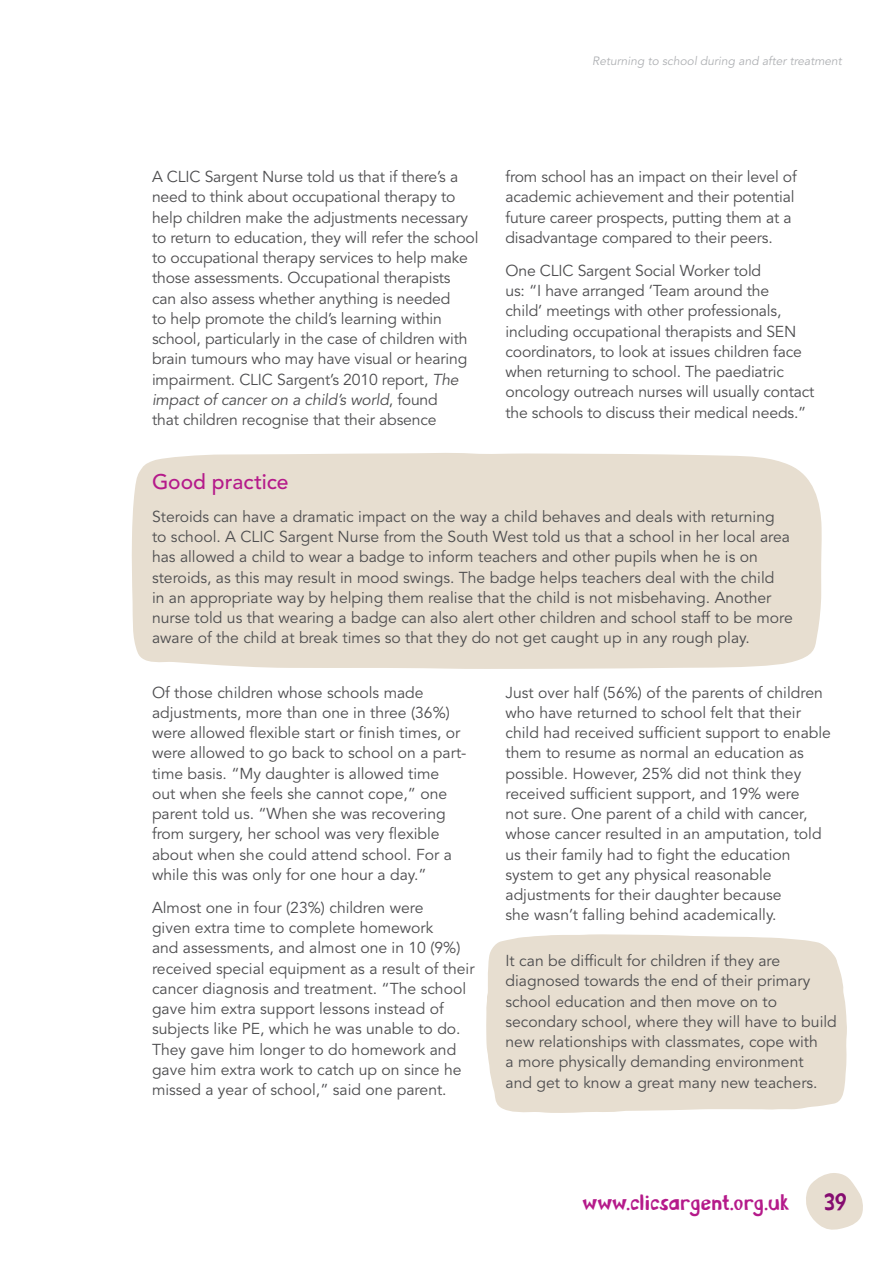
<style>
.page{position:relative;width:893px;height:1263px;background:#fff}
.page>*{position:absolute;margin:0;border:0;box-sizing:border-box;transform-origin:0 0}
.t1{font:24px "CLIC Sargent Summer Beta";color:#850c70}
.t2{font:21px "CLIC Sargent Summer Beta";letter-spacing:.01em;color:#b51a8a}
.Heading_2{font:500 21px "Avenir LT Std";color:#b51a8a}
.Body_text{font:15.75px/20.2px "Avenir LT Std";color:#4d4d4f}
.t3{font:italic 12px "Avenir LT Std";color:#afb1b4}
.s1{font-style:italic}
</style>
<div class="page">
<div style="left:486px;top:934px;width:361px;height:179px;background:#e7ded0"></div>
<div style="left:131px;top:453px;width:691px;height:216px;background:#e7ded0"></div>
<svg style="left:806px;top:1173px;width:57px;height:57px"></svg>
<p class="t3" style="left:592px;top:54px;width:251px">Returning to school during and after treatment</p>
<p class="Body_text" style="left:152px;top:167px;width:328px">A CLIC Sargent Nurse told us that if there’s a need to think about occupational therapy to help children make the adjustments necessary to return to education, they will refer the school to occupational therapy services to help make those assessments. Occupational therapists can also assess whether anything is needed<br>to help promote the child’s learning within school, particularly in the case of children with brain tumours who may have visual or hearing impairment. CLIC Sargent’s 2010 report, <span class="s1">The impact of cancer on a child’s world</span>, found<br>that children recognise that their absence</p>
<p class="Body_text" style="left:505px;top:167px;width:293px">from school has an impact on their level of academic achievement and their potential future career prospects, putting them at a disadvantage compared to their peers.</p>
<p class="Body_text" style="left:505px;top:261px;width:310px">One CLIC Sargent Social Worker told<br>us: “I have arranged ‘Team around the<br>child’ meetings with other professionals, including occupational therapists and SEN coordinators, to look at issues children face when returning to school. The paediatric oncology outreach nurses will usually contact the schools to discuss their medical needs.”</p>
<p class="Heading_2" style="left:152px;top:469px;width:138px">Good practice</p>
<p class="Body_text" style="left:152px;top:507px;width:642px">Steroids can have a dramatic impact on the way a child behaves and deals with returning to school. A CLIC Sargent Nurse from the South West told us that a school in her local area has allowed a child to wear a badge to inform teachers and other pupils when he is on steroids, as this may result in mood swings. The badge helps teachers deal with the child<br>in an appropriate way by helping them realise that the child is not misbehaving. Another nurse told us that wearing a badge can also alert other children and school staff to be more aware of the child at break times so that they do not get caught up in any rough play.</p>
<p class="Body_text" style="left:152px;top:682px;width:316px">Of those children whose schools made adjustments, more than one in three (36%) were allowed flexible start or finish times, or were allowed to go back to school on a part&shy;time basis. “My daughter is allowed time out when she feels she cannot cope,” one parent told us. “When she was recovering from surgery, her school was very flexible about when she could attend school. For a while this was only for one hour a day.”</p>
<p class="Body_text" style="left:152px;top:898px;width:324px">Almost one in four (23%) children were<br>given extra time to complete homework<br>and assessments, and almost one in 10 (9%) received special equipment as a result of their cancer diagnosis and treatment. “The school gave him extra support lessons instead of subjects like PE, which he was unable to do.<br>They gave him longer to do homework and gave him extra work to catch up on since he missed a year of school,” said one parent.</p>
<p class="Body_text" style="left:505px;top:682px;width:327px">Just over half (56%) of the parents of children who have returned to school felt that their child had received sufficient support to enable them to resume as normal an education as possible. However, 25% did not think they received sufficient support, and 19% were<br>not sure. One parent of a child with cancer, whose cancer resulted in an amputation, told us their family had to fight the education system to get any physical reasonable adjustments for their daughter because<br>she wasn’t falling behind academically.</p>
<p class="Body_text" style="left:505px;top:951px;width:333px">It can be difficult for children if they are diagnosed towards the end of their primary school education and then move on to secondary school, where they will have to build new relationships with classmates, cope with<br>a more physically demanding environment<br>and get to know a great many new teachers.</p>
<h2 class="t2" style="left:583px;top:1191px;width:208px">www.clicsargent.org.uk</h2>
<h1 class="t1" style="left:824px;top:1188px;width:24px">39</h1>
</div>
